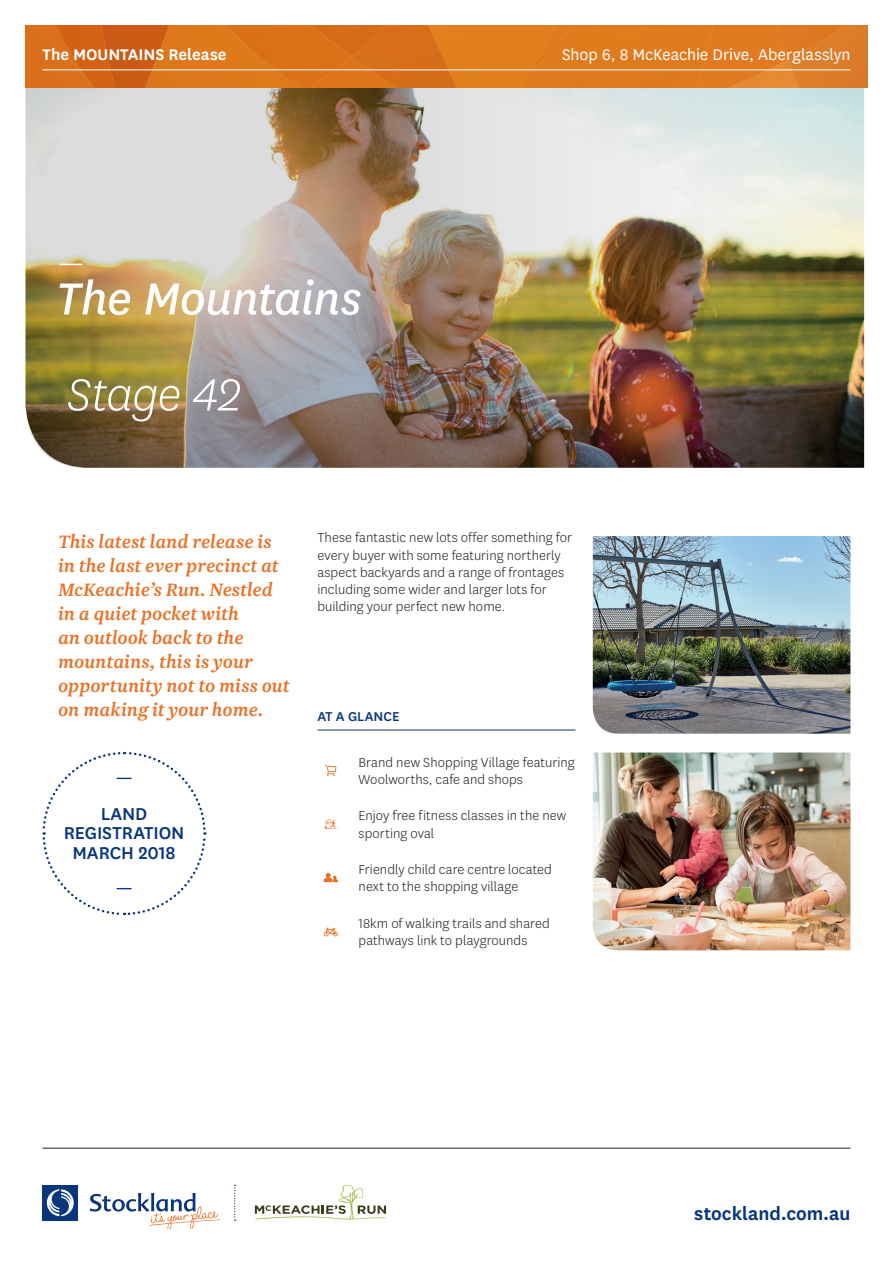
<style>
.page{position:relative;width:893px;height:1263px;background:#fff}
.page>*{position:absolute;margin:0;border:0;box-sizing:border-box;transform-origin:0 0}
.t1{font:52.5px "National Regular Italic PL";letter-spacing:-.015em;color:#fff}
.t2{font:52.5px "National Light Italic PL";letter-spacing:-.015em;color:#fff}
.t3{font:21px/24px "Newzald Medium Italic PL";color:#e97024}
.t4{font:21px "National Semibold PL";letter-spacing:-.005em;color:#08357c}
.t5{font:20.1px/19.5px "National Medium PL";letter-spacing:-.005em;color:#08357c;text-align:center}
.t6{font:18px "National Book PL";color:#fff}
.t7{font:18px "National Semibold PL";color:#fff}
.t8{font:15px/17.2px "National Light PL";letter-spacing:.005em;color:#231f20}
.t9{font:15px "National Medium PL";color:#08357c}
</style>
<div class="page">
<svg style="left:255px;top:1185px;width:131px;height:34px"></svg>
<img style="left:593px;top:752px;width:257px;height:198px">
<img style="left:593px;top:536px;width:257px;height:198px">
<svg style="left:324px;top:928px;width:14px;height:8px"></svg>
<svg style="left:324px;top:873px;width:14px;height:9px"></svg>
<svg style="left:324px;top:819px;width:15px;height:10px"></svg>
<svg style="left:325px;top:765px;width:11px;height:11px"></svg>
<img style="left:26px;top:87px;width:841px;height:381px">
<div style="left:43px;top:1185px;width:35px;height:35px;background:#08357c"></div>
<svg style="left:47px;top:1189px;width:27px;height:27px"></svg>
<svg style="left:90px;top:1193px;width:130px;height:35px"></svg>
<svg style="left:234px;top:1185px;width:2px;height:36px"></svg>
<img style="left:728px;top:59px;width:139px;height:28px">
<img style="left:728px;top:26px;width:139px;height:33px">
<div style="left:672px;top:26px;width:56px;height:61px;background:#e07a1d"></div>
<div style="left:573px;top:26px;width:99px;height:61px;background:#e07b1d"></div>
<img style="left:26px;top:77px;width:13px;height:10px">
<img style="left:26px;top:26px;width:13px;height:51px">
<img style="left:39px;top:26px;width:155px;height:61px">
<img style="left:95px;top:26px;width:90px;height:61px">
<img style="left:194px;top:26px;width:219px;height:61px">
<div style="left:248px;top:26px;width:165px;height:31px;background:#d97018"></div>
<img style="left:413px;top:26px;width:160px;height:61px">
<svg style="left:42px;top:751px;width:165px;height:165px"></svg>
<hr style="left:42px;top:1148px;width:808px;height:1px;background:#231f20">
<hr style="left:43px;top:69px;width:807px;height:1px;background:#fff">
<svg style="left:60px;top:264px;width:22px;height:1px"></svg>
<hr style="left:317px;top:730px;width:258px;height:1px;background:#08357c">
<p class="t7" style="left:43px;top:42px;width:186px">The MOUNTAINS Release</p>
<p class="t6" style="left:562px;top:43px;width:290px">Shop 6, 8 McKeachie Drive, Aberglasslyn</p>
<p class="t1" style="left:56px;top:265px;width:307px">The Mountains</p>
<p class="t2" style="left:67px;top:363px;width:176px">Stage 42</p>
<p class="t3" style="left:58px;top:529px;width:233px">This latest land release is in the last ever precinct at<br>McKeachie’s Run. Nestled in a quiet pocket with<br>an outlook back to the mountains, this is your opportunity not to miss out on making it your home.</p>
<p class="t5" style="left:64px;top:803px;width:122px">LAND<br>REGISTRATION<br>MARCH 2018</p>
<p class="t8" style="left:317px;top:529px;width:256px">These fantastic new lots offer something for every buyer with some featuring northerly aspect backyards and a range of frontages including some wider and larger lots for building your perfect new home.</p>
<p class="t9" style="left:317px;top:706px;width:84px">AT A GLANCE</p>
<p class="t8" style="left:359px;top:753px;width:218px">Brand new Shopping Village featuring<br>Woolworths, cafe and shops</p>
<p class="t8" style="left:359px;top:807px;width:209px">Enjoy free fitness classes in the new sporting oval</p>
<p class="t8" style="left:359px;top:860px;width:195px">Friendly child care centre located next to the shopping village</p>
<p class="t8" style="left:359px;top:914px;width:193px">18km of walking trails and shared pathways link to playgrounds</p>
<p class="t4" style="left:694px;top:1199px;width:158px">stockland.com.au</p>
</div>
